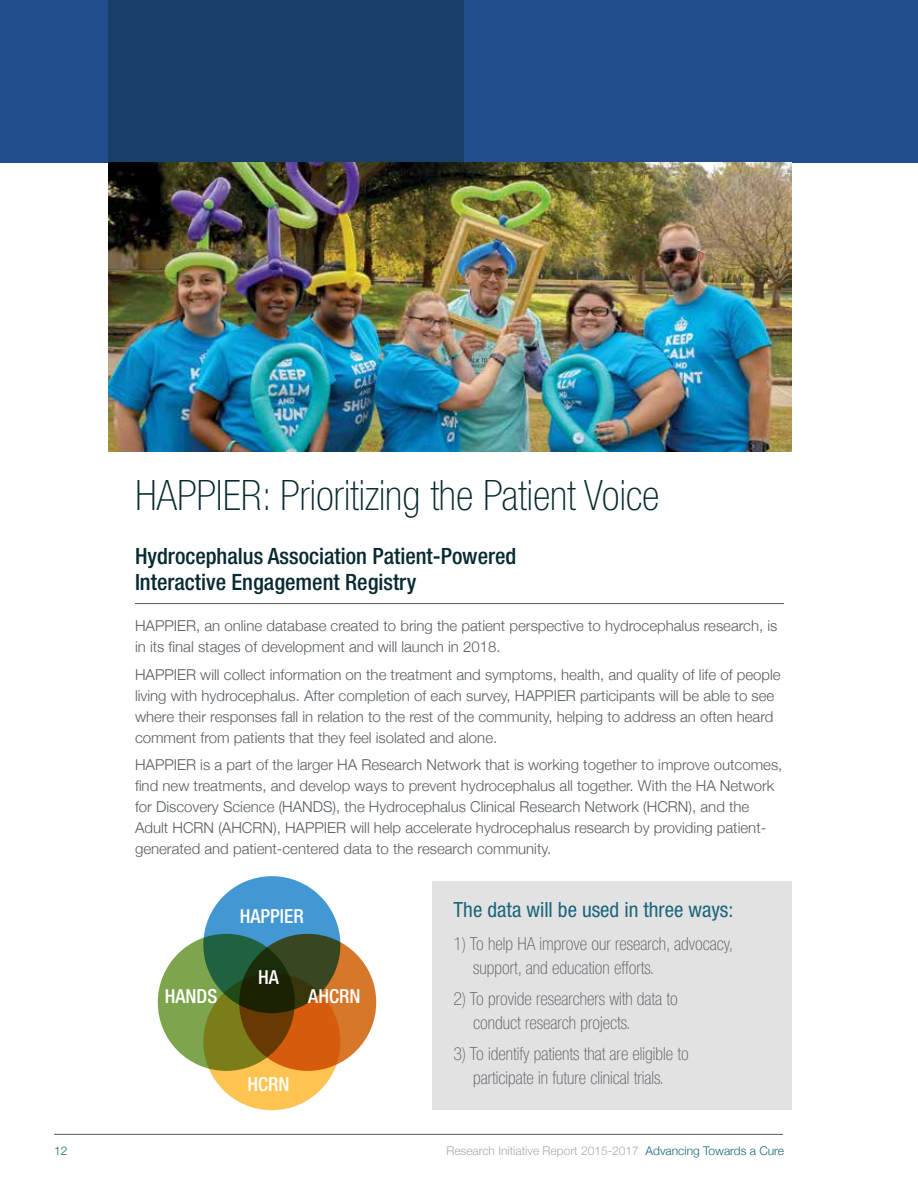
<style>
.page{position:relative;width:918px;height:1188px;background:#fff}
.page>*{position:absolute;margin:0;border:0;box-sizing:border-box;transform-origin:0 0}
.t1{font:100 condensed 42px "Helvetica Neue";color:#072a30}
.t2{font:500 condensed 22.5px/25.5px "Helvetica Neue";color:#072a30}
.t3{font:condensed 21px "Helvetica Neue";color:#1a667a}
.t4{font:500 condensed 19.35px "Helvetica Neue";color:#fff}
.t5{font:100 condensed 18px/24px "Helvetica Neue";color:#565d63}
.t6{font:300 15px/21px "Helvetica Neue";color:#565d63}
.t7{font:300 12px "Helvetica Neue";color:#a7a9ac}
.t8{font:300 12px "Helvetica Neue";color:#1a667a}
.s1{color:#1a667a}
</style>
<div class="page">
<hr style="left:54px;top:1134px;width:729px;height:1px;background:#565d63">
<div style="left:0;top:0;width:918px;height:162px;background:#224d8d"></div>
<div style="left:108px;top:0;width:355px;height:162px;background:#173f68"></div>
<hr style="left:135px;top:603px;width:649px;height:1px;background:#565d63">
<div style="left:203px;top:876px;width:137px;height:137px;background:#4397d2;border-radius:50%"></div>
<div style="left:203px;top:973px;width:137px;height:137px;background:#fec350;border-radius:50%"></div>
<svg style="left:158px;top:934px;width:137px;height:137px"></svg>
<svg style="left:239px;top:934px;width:137px;height:137px"></svg>
<div style="left:432px;top:881px;width:359px;height:229px;background:#e3e2e3"></div>
<img style="left:108px;top:162px;width:683px;height:290px">
<h1 class="t1" style="left:135px;top:472px;width:526px">HAPPIER: Prioritizing the Patient Voice</h1>
<h2 class="t2" style="left:135px;top:543px;width:383px">Hydrocephalus Association Patient-Powered<br>Interactive Engagement Registry</h2>
<p class="t6" style="left:135px;top:614px;width:644px">HAPPIER, an online database created to bring the patient perspective to hydrocephalus research, is in its final stages of development and will launch in 2018.</p>
<p class="t6" style="left:135px;top:663px;width:647px">HAPPIER will collect information on the treatment and symptoms, health, and quality of life of people living with hydrocephalus. After completion of each survey, HAPPIER participants will be able to see where their responses fall in relation to the rest of the community, helping to address an often heard comment from patients that they feel isolated and alone.</p>
<p class="t6" style="left:135px;top:753px;width:649px">HAPPIER is a part of the larger HA Research Network that is working together to improve outcomes, find new treatments, and develop ways to prevent hydrocephalus all together. With the HA Network for Discovery Science (HANDS), the Hydrocephalus Clinical Research Network (HCRN), and the Adult HCRN (AHCRN), HAPPIER will help accelerate hydrocephalus research by providing patient&shy;generated and patient-centered data to the research community.</p>
<p class="t4" style="left:240px;top:904px;width:66px">HAPPIER</p>
<p class="t4" style="left:258px;top:966px;width:22px">HA</p>
<p class="t4" style="left:165px;top:984px;width:54px">HANDS</p>
<p class="t4" style="left:308px;top:984px;width:54px">AHCRN</p>
<p class="t4" style="left:247px;top:1073px;width:44px">HCRN</p>
<h3 class="t3" style="left:454px;top:897px;width:281px">The data will be used in three ways:</h3>
<p class="t5" style="left:473px;top:932px;width:262px;text-indent:-19px">1) To help HA improve our research, advocacy, support, and education efforts.</p>
<p class="t5" style="left:473px;top:987px;width:206px;text-indent:-19px">2) To provide researchers with data to conduct research projects.</p>
<p class="t5" style="left:454px;top:1041px;width:237px;text-align:center">3) To identify patients that are eligible to participate in future clinical trials.</p>
<p class="t8" style="left:54px;top:1141px;width:15px">12</p>
<p class="t7" style="left:446px;top:1141px;width:339px">Research Initiative Report 2015-2017 <span class="s1">Advancing Towards a Cure</span></p>
</div>
